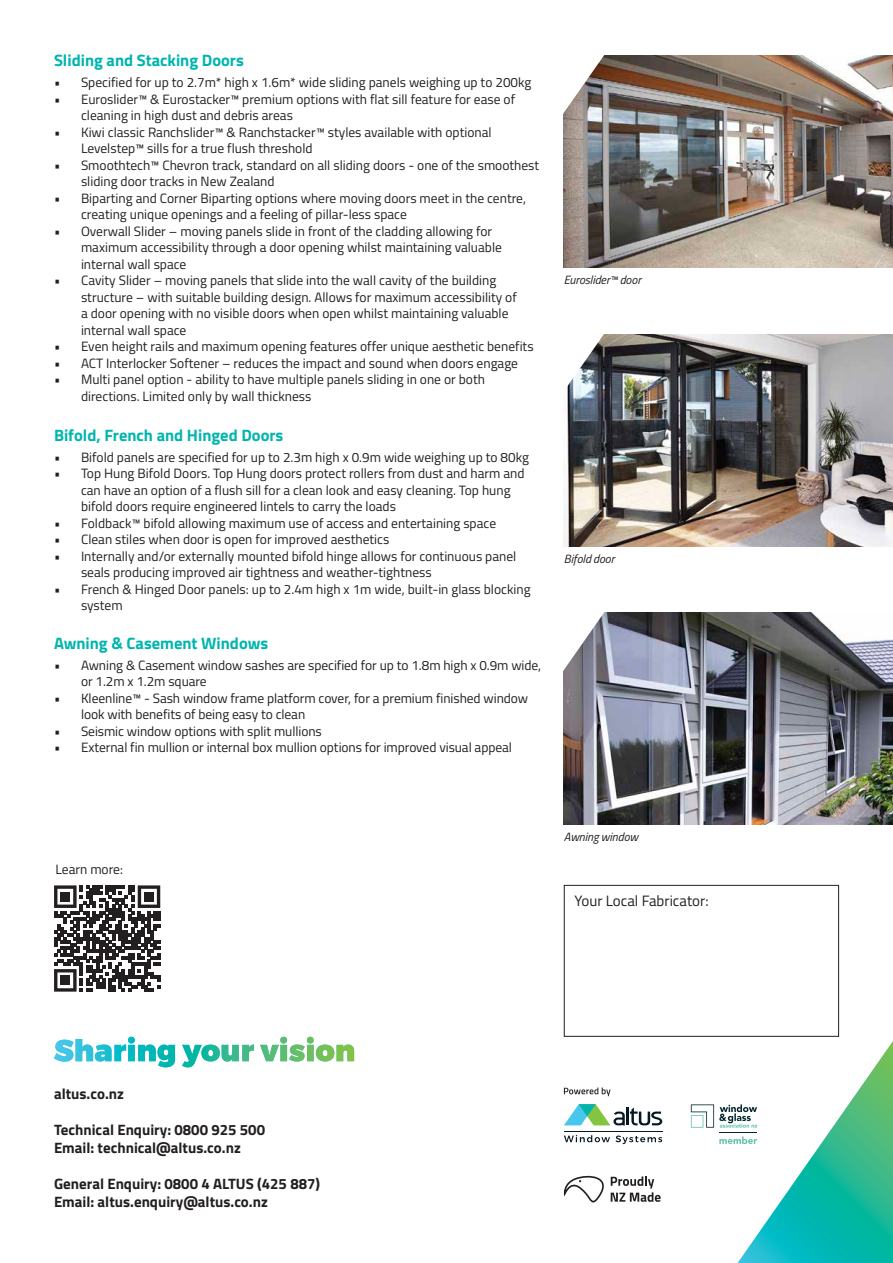
<style>
.page{position:relative;width:893px;height:1263px;background:#fff}
.page>*{position:absolute;margin:0;border:0;box-sizing:border-box;transform-origin:0 0}
.t1{font:700 16.5px "Titillium";color:#00b5af}
.t2{font:700 15px/18px "Titillium";color:#231f20}
.t3{font:15px "Titillium";color:#231f20}
.t4{font:13.5px/16.5px "Titillium";color:#231f20}
.t5{font:italic 12px "Titillium";letter-spacing:-.01em;color:#231f20}
</style>
<div class="page">
<img style="left:564px;top:613px;width:329px;height:212px">
<img style="left:564px;top:334px;width:329px;height:212px">
<img style="left:564px;top:56px;width:329px;height:212px">
<svg style="left:54px;top:1037px;width:121px;height:30px"></svg>
<svg style="left:182px;top:1044px;width:72px;height:23px"></svg>
<svg style="left:260px;top:1037px;width:94px;height:24px"></svg>
<svg style="left:563px;top:55px;width:42px;height:60px"></svg>
<svg style="left:564px;top:334px;width:41px;height:59px"></svg>
<svg style="left:563px;top:612px;width:42px;height:60px"></svg>
<div style="left:564px;top:885px;width:275px;height:152px;border:1px solid #231f20"></div>
<svg style="left:564px;top:1176px;width:97px;height:26px"></svg>
<svg style="left:564px;top:1104px;width:98px;height:21px"></svg>
<hr style="left:564px;top:1131px;width:98px;height:1px;background:#061922">
<svg style="left:564px;top:1135px;width:46px;height:7px"></svg>
<svg style="left:616px;top:1135px;width:46px;height:9px"></svg>
<svg style="left:691px;top:1023px;width:202px;height:240px"></svg>
<svg style="left:564px;top:1087px;width:46px;height:9px"></svg>
<svg style="left:54px;top:885px;width:106px;height:107px"></svg>
<div style="left:60px;top:892px;width:10px;height:9px;background:#231f20"></div>
<div style="left:144px;top:892px;width:10px;height:9px;background:#231f20"></div>
<div style="left:60px;top:975px;width:10px;height:10px;background:#231f20"></div>
<p class="t1" style="left:54px;top:48px;width:191px">Sliding and Stacking Doors</p>
<p class="t4" style="left:54px;top:73px;width:479px">• Specified for up to 2.7m* high x 1.6m* wide sliding panels weighing up to 200kg</p>
<p class="t4" style="left:81px;top:90px;width:436px;text-indent:-27px">• Euroslider™ &amp; Eurostacker™ premium options with flat sill feature for ease of cleaning in high dust and debris areas</p>
<p class="t4" style="left:81px;top:123px;width:412px;text-indent:-27px">• Kiwi classic Ranchslider™ &amp; Ranchstacker™ styles available with optional<br>Levelstep™ sills for a true flush threshold</p>
<p class="t4" style="left:81px;top:156px;width:460px;text-indent:-27px">• Smoothtech™ Chevron track, standard on all sliding doors - one of the smoothest sliding door tracks in New Zealand</p>
<p class="t4" style="left:81px;top:189px;width:447px;text-indent:-27px">• Biparting and Corner Biparting options where moving doors meet in the centre, creating unique openings and a feeling of pillar-less space</p>
<p class="t4" style="left:81px;top:222px;width:422px;text-indent:-27px">• Overwall Slider – moving panels slide in front of the cladding allowing for maximum accessibility through a door opening whilst maintaining valuable internal wall space</p>
<p class="t4" style="left:81px;top:271px;width:437px;text-indent:-27px">• Cavity Slider – moving panels that slide into the wall cavity of the building structure – with suitable building design. Allows for maximum accessibility of a door opening with no visible doors when open whilst maintaining valuable internal wall space</p>
<p class="t4" style="left:54px;top:337px;width:481px">• Even height rails and maximum opening features offer unique aesthetic benefits</p>
<p class="t4" style="left:54px;top:354px;width:466px">• ACT Interlocker Softener – reduces the impact and sound when doors engage</p>
<p class="t4" style="left:81px;top:370px;width:405px;text-indent:-27px">• Multi panel option - ability to have multiple panels sliding in one or both directions. Limited only by wall thickness</p>
<p class="t1" style="left:54px;top:422px;width:231px">Bifold, French and Hinged Doors</p>
<p class="t4" style="left:54px;top:448px;width:476px">• Bifold panels are specified for up to 2.3m high x 0.9m wide weighing up to 80kg</p>
<p class="t4" style="left:81px;top:464px;width:445px;text-indent:-27px">• Top Hung Bifold Doors. Top Hung doors protect rollers from dust and harm and can have an option of a flush sill for a clean look and easy cleaning. Top hung bifold doors require engineered lintels to carry the loads</p>
<p class="t4" style="left:54px;top:514px;width:444px">• Foldback™ bifold allowing maximum use of access and entertaining space</p>
<p class="t4" style="left:54px;top:530px;width:337px">• Clean stiles when door is open for improved aesthetics</p>
<p class="t4" style="left:81px;top:547px;width:437px;text-indent:-27px">• Internally and/or externally mounted bifold hinge allows for continuous panel seals producing improved air tightness and weather-tightness</p>
<p class="t4" style="left:81px;top:580px;width:451px;text-indent:-27px">• French &amp; Hinged Door panels: up to 2.4m high x 1m wide, built-in glass blocking system</p>
<p class="t1" style="left:54px;top:631px;width:216px">Awning &amp; Casement Windows</p>
<p class="t4" style="left:81px;top:656px;width:462px;text-indent:-27px">• Awning &amp; Casement window sashes are specified for up to 1.8m high x 0.9m wide, or 1.2m x 1.2m square</p>
<p class="t4" style="left:81px;top:689px;width:449px;text-indent:-27px">• Kleenline™ - Sash window frame platform cover, for a premium finished window look with benefits of being easy to clean</p>
<p class="t4" style="left:54px;top:722px;width:269px">• Seismic window options with split mullions</p>
<p class="t4" style="left:54px;top:738px;width:459px">• External fin mullion or internal box mullion options for improved visual appeal</p>
<p class="t5" style="left:564px;top:271px;width:79px">Euroslider™ door</p>
<p class="t5" style="left:564px;top:550px;width:52px">Bifold door</p>
<p class="t4" style="left:56px;top:861px;width:69px">Learn more:</p>
<p class="t5" style="left:564px;top:828px;width:76px">Awning window</p>
<p class="t3" style="left:574px;top:889px;width:136px">Your Local Fabricator:</p>
<p class="t2" style="left:54px;top:1084px;width:71px">altus.co.nz</p>
<p class="t2" style="left:54px;top:1120px;width:213px">Technical Enquiry: 0800 925 500<br>Email: technical@altus.co.nz</p>
<p class="t2" style="left:54px;top:1174px;width:268px">General Enquiry: 0800 4 ALTUS (425 887)<br>Email: altus.enquiry@altus.co.nz</p>
</div>
